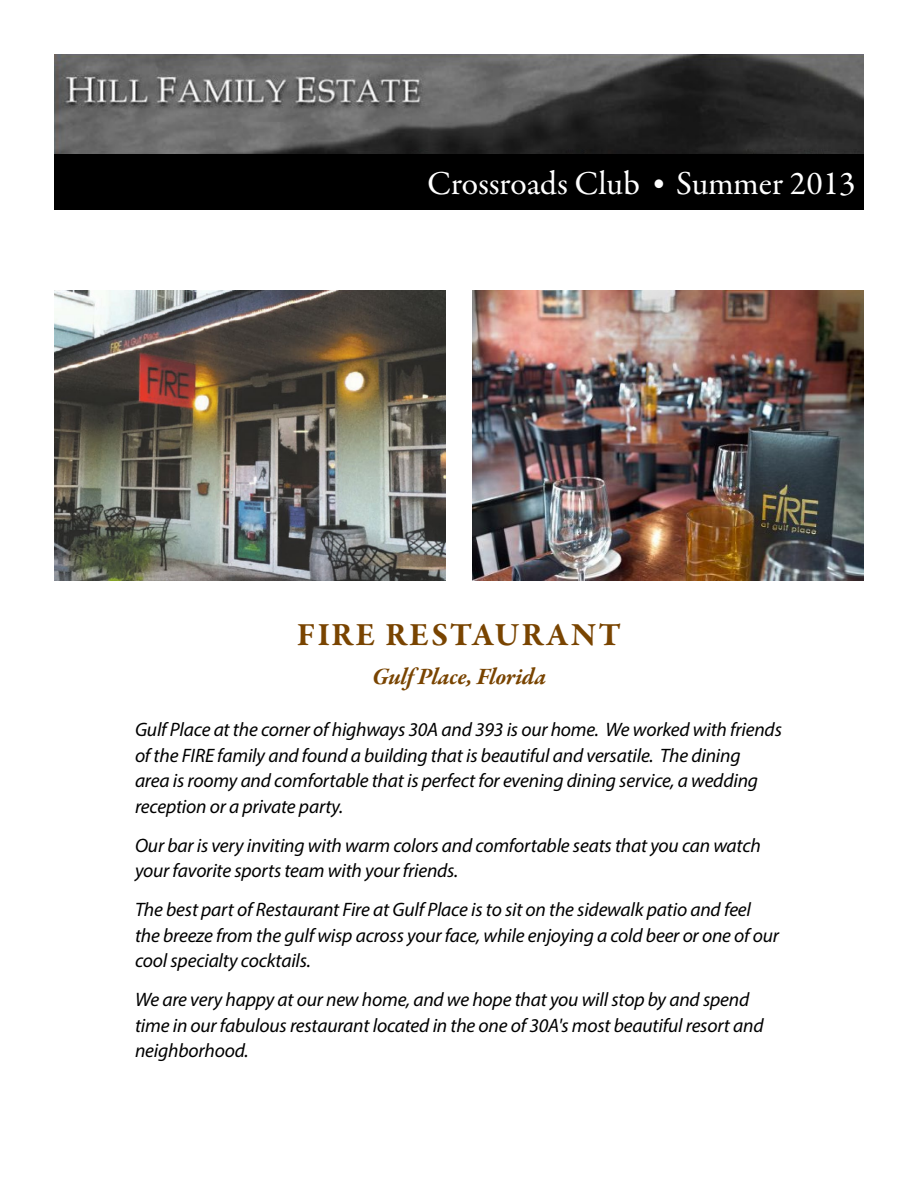
<style>
.page{position:relative;width:918px;height:1188px;background:#fff}
.page>*{position:absolute;margin:0;border:0;box-sizing:border-box;transform-origin:0 0}
.t1{font:33.75px "Garamond Premr Pro";letter-spacing:-.005em;color:#fff}
.t2{font:700 33px "Garamond Premr Pro";color:#794400}
.t3{font:italic 700 24px "Garamond Premr Pro";letter-spacing:-.01em;color:#794400}
.t4{font:italic 19.5px/25.5px "Myriad Pro";letter-spacing:-.01em;color:#000}
.s1{font-size:27px}
</style>
<div class="page">
<img style="left:54px;top:54px;width:810px;height:100px">
<div style="left:54px;top:154px;width:810px;height:55px;background:#000"></div>
<img style="left:54px;top:290px;width:392px;height:290px">
<img style="left:472px;top:290px;width:392px;height:290px">
<h1 class="t1" style="left:427px;top:163px;width:430px">Crossroads Club <span class="s1">•</span> Summer 2013</h1>
<h2 class="t2" style="left:297px;top:614px;width:41px">FIRE</h2>
<h2 class="t2" style="left:385px;top:614px;width:47px">RESTA</h2>
<h2 class="t2" style="left:495px;top:614px;width:53px">URANT</h2>
<p class="t3" style="left:372px;top:662px;width:175px">Gulf Place, Florida</p>
<p class="t4" style="left:135px;top:717px;width:648px">Gulf Place at the corner of highways 30A and 393 is our home. We worked with friends of the FIRE family and found a building that is beautiful and versatile. The dining<br>area is roomy and comfortable that is perfect for evening dining service, a wedding reception or a private party.</p>
<p class="t4" style="left:135px;top:832px;width:627px">Our bar is very inviting with warm colors and comfortable seats that you can watch your favorite sports team with your friends.</p>
<p class="t4" style="left:135px;top:897px;width:646px">The best part of Restaurant Fire at Gulf Place is to sit on the sidewalk patio and feel the breeze from the gulf wisp across your face, while enjoying a cold beer or one of our cool specialty cocktails.</p>
<p class="t4" style="left:135px;top:987px;width:630px">We are very happy at our new home, and we hope that you will stop by and spend time in our fabulous restaurant located in the one of 30A's most beautiful resort and neighborhood.</p>
</div>
